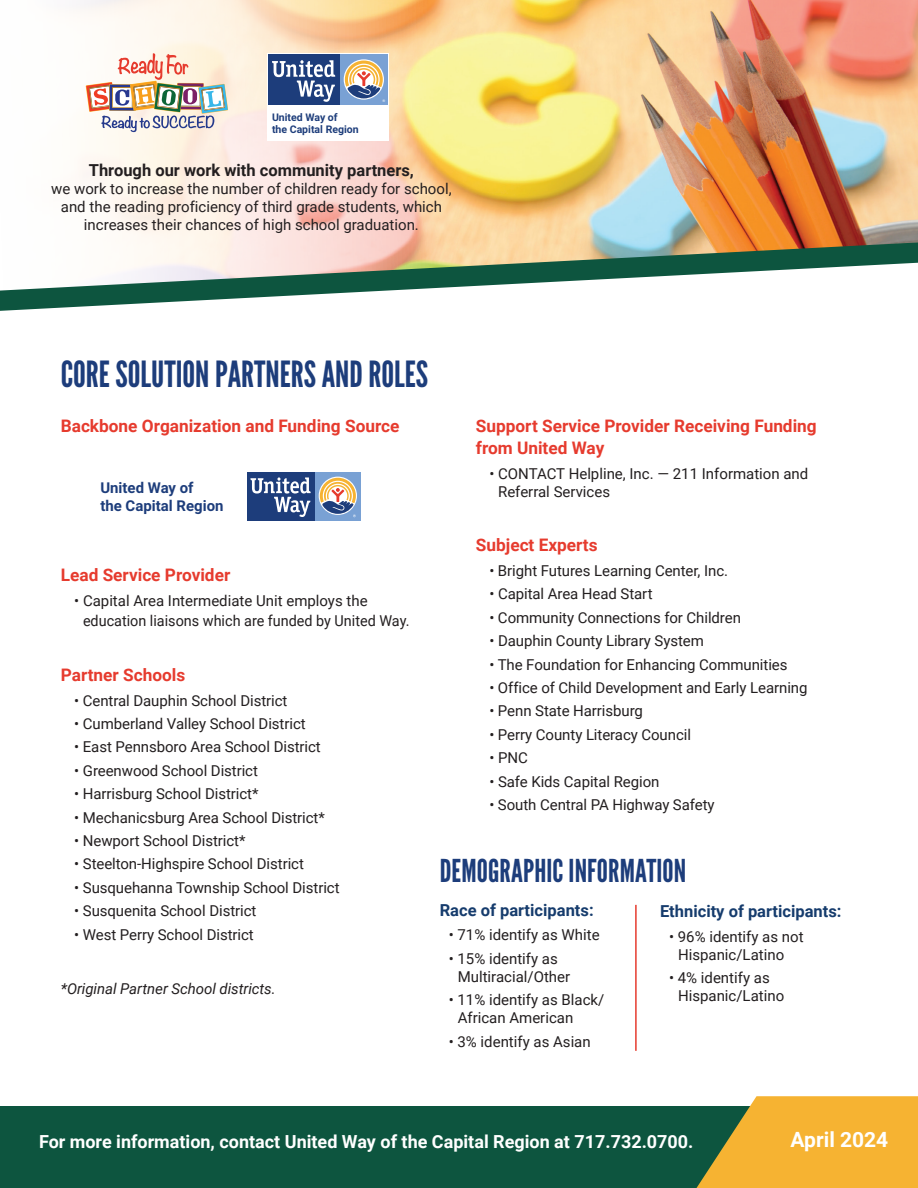
<style>
.page{position:relative;width:918px;height:1188px;background:#fff}
.page>*{position:absolute;margin:0;border:0;box-sizing:border-box;transform-origin:0 0}
.t1{font:36px "League Gothic";color:#1d3d7b}
.t2{font:31.5px "League Gothic";letter-spacing:.005em;color:#1d3d7b}
.t3{font:700 21px "Roboto";color:#fff}
.t4{font:700 18px "Roboto";color:#fff}
.t5{font:700 17.25px/21.6px "Roboto";color:#e63b2e}
.t6{font:700 16.5px "Roboto";color:#163c6d}
.t7{font:700 16.5px "Roboto";color:#231f20}
.t8{font:15px/18px "Roboto";letter-spacing:-.005em;color:#231f20}
.t9{font:italic 15px "Roboto";letter-spacing:-.005em;color:#231f20}
.t10{font:700 15px/18px "Roboto";color:#1d3d7b}
.t11{font:700 10.5px/12.6px "Roboto";color:#1d3d7b}
.t12{font:3.6px "Roboto";color:#fff}
</style>
<div class="page">
<div style="left:0;top:1107px;width:918px;height:81px;background:#0d553f"></div>
<img style="left:78px;top:0;width:840px;height:242px">
<div style="left:315px;top:472px;width:46px;height:48px;background:#79a1d4"></div>
<svg style="left:319px;top:477px;width:38px;height:38px"></svg>
<div style="left:247px;top:472px;width:68px;height:48px;background:#1d3d7b"></div>
<svg style="left:250px;top:477px;width:61px;height:40px"></svg>
<svg style="left:320px;top:478px;width:36px;height:39px"></svg>
<svg style="left:0;top:242px;width:918px;height:69px"></svg>
<img style="left:86px;top:53px;width:142px;height:79px">
<div style="left:267px;top:54px;width:122px;height:87px;background:#fff"></div>
<div style="left:339px;top:55px;width:49px;height:50px;background:#79a1d4"></div>
<svg style="left:344px;top:59px;width:40px;height:41px"></svg>
<div style="left:268px;top:55px;width:71px;height:50px;background:#1d3d7b"></div>
<svg style="left:272px;top:60px;width:63px;height:42px"></svg>
<svg style="left:345px;top:61px;width:38px;height:37px"></svg>
<svg style="left:697px;top:1096px;width:221px;height:92px;background:#ddab39"></svg>
<hr style="left:635px;top:905px;width:2px;height:146px;background:#e63b2e">
<p class="t11" style="left:272px;top:110px;width:88px">United Way of<br>the Capital Region</p>
<p class="t12" style="left:382px;top:98px;width:4px">®</p>
<p class="t7" style="left:89px;top:159px;width:327px">Through our work with community partners,</p>
<p class="t8" style="left:51px;top:180px;width:402px;text-align:center">we work to increase the number of children ready for school, and the reading proficiency of third grade students, which increases their chances of high school graduation.</p>
<h1 class="t1" style="left:61px;top:353px;width:369px">CORE SOLUTION PARTNERS AND ROLES</h1>
<p class="t5" style="left:61px;top:414px;width:340px">Backbone Organization and Funding Source</p>
<p class="t10" style="left:100px;top:478px;width:125px">United Way of<br>the Capital Region</p>
<p class="t5" style="left:61px;top:563px;width:171px">Lead Service Provider</p>
<p class="t8" style="left:83px;top:589px;width:328px;line-height:20.7px;text-indent:-9px">• Capital Area Intermediate Unit employs the education liaisons which are funded by United Way.</p>
<p class="t5" style="left:61px;top:663px;width:126px">Partner Schools</p>
<p class="t8" style="left:74px;top:691px;width:215px">• Central Dauphin School District</p>
<p class="t8" style="left:74px;top:714px;width:233px">• Cumberland Valley School District</p>
<p class="t8" style="left:74px;top:738px;width:248px">• East Pennsboro Area School District</p>
<p class="t8" style="left:74px;top:761px;width:185px">• Greenwood School District</p>
<p class="t8" style="left:74px;top:784px;width:186px">• Harrisburg School District*</p>
<p class="t8" style="left:74px;top:808px;width:252px">• Mechanicsburg Area School District*</p>
<p class="t8" style="left:74px;top:831px;width:173px">• Newport School District*</p>
<p class="t8" style="left:74px;top:855px;width:231px">• Steelton-Highspire School District</p>
<p class="t8" style="left:74px;top:878px;width:267px">• Susquehanna Township School District</p>
<p class="t8" style="left:74px;top:901px;width:184px">• Susquenita School District</p>
<p class="t8" style="left:74px;top:925px;width:181px">• West Perry School District</p>
<p class="t9" style="left:61px;top:978px;width:216px">*Original Partner School districts.</p>
<p class="t5" style="left:476px;top:415px;width:342px">Support Service Provider Receiving Funding from United Way</p>
<p class="t8" style="left:498px;top:464px;width:312px;text-indent:-9px">• CONTACT Helpline, Inc. — 211 Information and<br>Referral Services</p>
<p class="t5" style="left:476px;top:534px;width:123px">Subject Experts</p>
<p class="t8" style="left:489px;top:561px;width:240px">• Bright Futures Learning Center, Inc.</p>
<p class="t8" style="left:489px;top:585px;width:165px">• Capital Area Head Start</p>
<p class="t8" style="left:489px;top:608px;width:253px">• Community Connections for Children</p>
<p class="t8" style="left:489px;top:631px;width:216px">• Dauphin County Library System</p>
<p class="t8" style="left:489px;top:655px;width:300px">• The Foundation for Enhancing Communities</p>
<p class="t8" style="left:489px;top:678px;width:320px">• Office of Child Development and Early Learning</p>
<p class="t8" style="left:489px;top:702px;width:155px">• Penn State Harrisburg</p>
<p class="t8" style="left:489px;top:725px;width:203px">• Perry County Literacy Council</p>
<p class="t8" style="left:489px;top:748px;width:40px">• PNC</p>
<p class="t8" style="left:489px;top:772px;width:172px">• Safe Kids Capital Region</p>
<p class="t8" style="left:489px;top:795px;width:227px">• South Central PA Highway Safety</p>
<h2 class="t2" style="left:440px;top:852px;width:248px">DEMOGRAPHIC INFORMATION</h2>
<p class="t6" style="left:440px;top:898px;width:155px">Race of participants:</p>
<p class="t8" style="left:449px;top:926px;width:152px">• 71% identify as White</p>
<p class="t8" style="left:458px;top:949px;width:114px;text-indent:-9px">• 15% identify as<br>Multiracial/Other</p>
<p class="t8" style="left:458px;top:990px;width:148px;text-indent:-9px">• 11% identify as Black/<br>African American</p>
<p class="t8" style="left:449px;top:1032px;width:144px">• 3% identify as Asian</p>
<p class="t6" style="left:660px;top:900px;width:183px">Ethnicity of participants:</p>
<p class="t8" style="left:678px;top:927px;width:127px;text-indent:-9px">• 96% identify as not<br>Hispanic/Latino</p>
<p class="t8" style="left:678px;top:969px;width:108px;text-indent:-9px">• 4% identify as<br>Hispanic/Latino</p>
<p class="t4" style="left:39px;top:1128px;width:656px">For more information, contact United Way of the Capital Region at 717.732.0700.</p>
<h3 class="t3" style="left:791px;top:1125px;width:99px">April 2024</h3>
</div>
